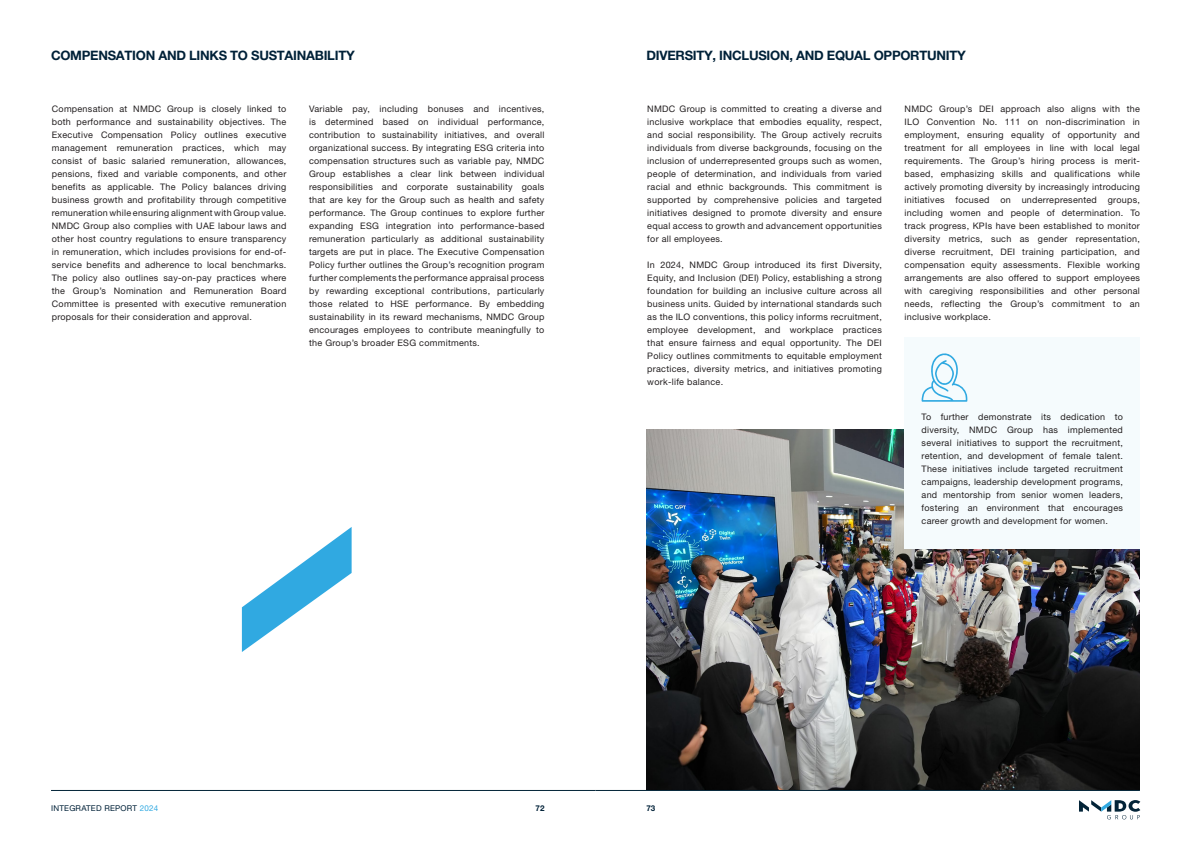
<style>
.page{position:relative;width:1191px;height:842px;background:#fff}
.page>*{position:absolute;margin:0;border:0;box-sizing:border-box;transform-origin:0 0}
.H_-_3{font:700 13px "Helvetica Neue LT Pro";letter-spacing:-.02em;color:#002138}
.Body_Text{font:9px/13px "Helvetica Neue LT Std";letter-spacing:.03em;color:#231f20;text-align:justify}
.t1{font:8px "Helvetica Neue LT Std";letter-spacing:.03em;color:#002138}
.t2{font:700 8px "Helvetica Neue LT Pro";color:#002138}
.s1{color:#30a9e1}
</style>
<div class="page">
<img style="left:646px;top:429px;width:494px;height:361px">
<svg style="left:242px;top:527px;width:109px;height:125px"></svg>
<div style="left:904px;top:337px;width:236px;height:212px;background:#f5fbfd"></div>
<svg style="left:921px;top:353px;width:46px;height:49px"></svg>
<svg style="left:1079px;top:800px;width:61px;height:19px"></svg>
<hr style="left:595px;top:790px;width:545px;height:1px;background:#032438">
<hr style="left:51px;top:790px;width:544px;height:1px;background:#032438">
<p class="H_-_3" style="left:51px;top:48px;width:305px">COMPENSATION AND LINKS TO SUSTAINABILITY</p>
<p class="H_-_3" style="left:646px;top:48px;width:321px">DIVERSITY, INCLUSION, AND EQUAL OPPORTUNITY</p>
<p class="Body_Text" style="left:52px;top:102px;width:236px">Compensation at NMDC Group is closely linked to both performance and sustainability objectives. The Executive Compensation Policy outlines executive management remuneration practices, which may consist of basic salaried remuneration, allowances, pensions, fixed and variable components, and other benefits as applicable. The Policy balances driving business growth and profitability through competitive remuneration while ensuring alignment with Group value.<br>NMDC Group also complies with UAE labour laws and other host country regulations to ensure transparency in remuneration, which includes provisions for end-of&shy;service benefits and adherence to local benchmarks.<br>The policy also outlines say-on-pay practices where the Group’s Nomination and Remuneration Board Committee is presented with executive remuneration proposals for their consideration and approval.</p>
<p class="Body_Text" style="left:647px;top:102px;width:236px">NMDC Group is committed to creating a diverse and inclusive workplace that embodies equality, respect, and social responsibility. The Group actively recruits individuals from diverse backgrounds, focusing on the inclusion of underrepresented groups such as women, people of determination, and individuals from varied racial and ethnic backgrounds. This commitment is supported by comprehensive policies and targeted initiatives designed to promote diversity and ensure equal access to growth and advancement opportunities for all employees.</p>
<p class="Body_Text" style="left:309px;top:102px;width:237px">Variable pay, including bonuses and incentives, is determined based on individual performance, contribution to sustainability initiatives, and overall organizational success. By integrating ESG criteria into compensation structures such as variable pay, NMDC Group establishes a clear link between individual responsibilities and corporate sustainability goals that are key for the Group such as health and safety performance. The Group continues to explore further expanding ESG integration into performance-based remuneration particularly as additional sustainability targets are put in place. The Executive Compensation Policy further outlines the Group’s recognition program further complements the performance appraisal process by rewarding exceptional contributions, particularly those related to HSE performance. By embedding sustainability in its reward mechanisms, NMDC Group encourages employees to contribute meaningfully to the Group’s broader ESG commitments.</p>
<p class="Body_Text" style="left:904px;top:102px;width:237px">NMDC Group’s DEI approach also aligns with the ILO Convention No. 111 on non-discrimination in employment, ensuring equality of opportunity and treatment for all employees in line with local legal requirements. The Group’s hiring process is merit&shy;based, emphasizing skills and qualifications while actively promoting diversity by increasingly introducing initiatives focused on underrepresented groups, including women and people of determination. To track progress, KPIs have been established to monitor diversity metrics, such as gender representation, diverse recruitment, DEI training participation, and compensation equity assessments. Flexible working arrangements are also offered to support employees with caregiving responsibilities and other personal needs, reflecting the Group’s commitment to an inclusive workplace.</p>
<p class="Body_Text" style="left:647px;top:258px;width:236px">In 2024, NMDC Group introduced its first Diversity, Equity, and Inclusion (DEI) Policy, establishing a strong foundation for building an inclusive culture across all business units. Guided by international standards such as the ILO conventions, this policy informs recruitment, employee development, and workplace practices that ensure fairness and equal opportunity. The DEI Policy outlines commitments to equitable employment practices, diversity metrics, and initiatives promoting work-life balance.</p>
<p class="t1" style="left:51px;top:804px;width:109px">INTEGRATED REPORT <span class="s1">2024</span></p>
<p class="t2" style="left:535px;top:804px;width:10px">72</p>
<p class="t2" style="left:646px;top:804px;width:10px">73</p>
<p class="Body_Text" style="left:921px;top:410px;width:203px">To further demonstrate its dedication to diversity, NMDC Group has implemented several initiatives to support the recruitment, retention, and development of female talent.<br>These initiatives include targeted recruitment campaigns, leadership development programs, and mentorship from senior women leaders, fostering an environment that encourages career growth and development for women.</p>
</div>
